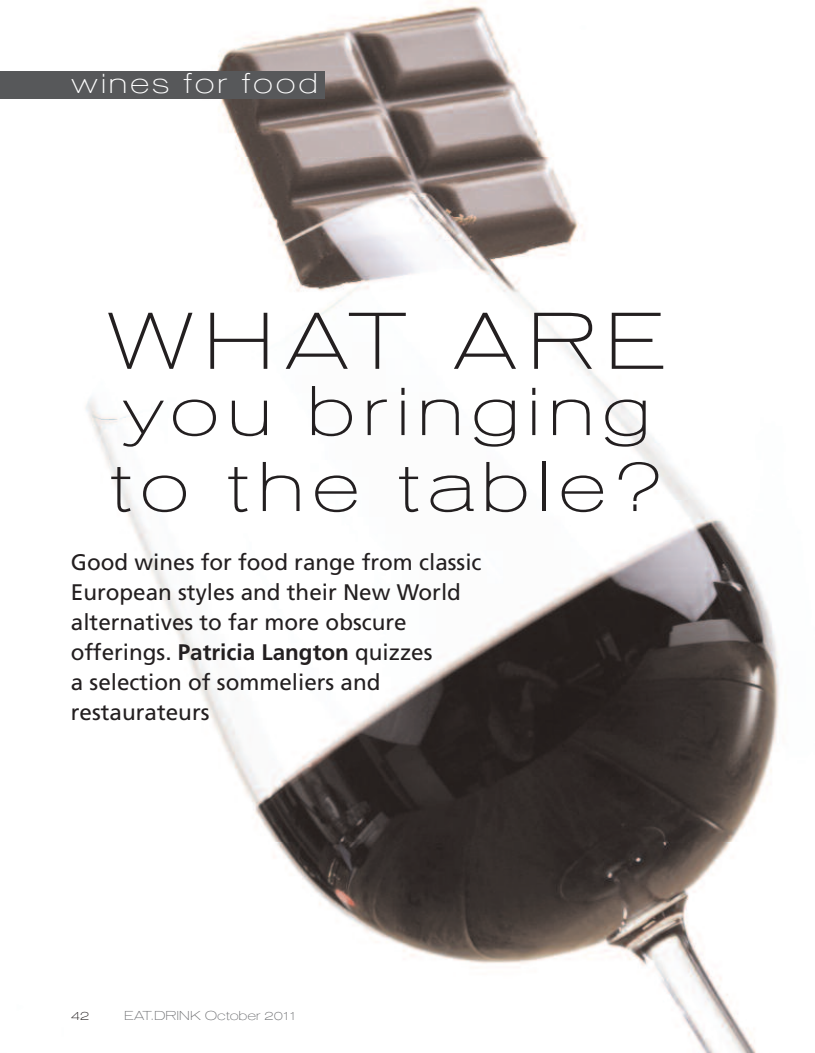
<style>
.page{position:relative;width:815px;height:1053px;background:#fff}
.page>*{position:absolute;margin:0;border:0;box-sizing:border-box;transform-origin:0 0}
.t1{font:200 expanded 77.5px "AT Gothic";letter-spacing:.125em;color:#231f20}
.t2{font:200 expanded 67.88px/75.9px "AT Gothic";letter-spacing:.125em;color:#231f20}
.t3{font:200 expanded 27.5px "AT Gothic";letter-spacing:.1em;color:#fff}
.t4{font:22.5px/30px "Frutiger";color:#231f20}
.t5{font:200 expanded 12.5px "AT Gothic";color:#6c6d70}
.t6{font:200 expanded 12.5px "AT Gothic";color:#231f20}
.s1{font-weight:700}
</style>
<div class="page">
<img style="left:86px;top:0;width:693px;height:1052px">
<div style="left:0;top:71px;width:325px;height:28px;background:#57585a"></div>
<p class="t3" style="left:71px;top:73px;width:248px">wines for food</p>
<h1 class="t1" style="left:106px;top:313px;width:561px">WHAT ARE</h1>
<h2 class="t2" style="left:109px;top:378px;width:555px">you bringing to the table?</h2>
<p class="t4" style="left:71px;top:549px;width:412px">Good wines for food range from classic<br>European styles and their New World alternatives to far more obscure offerings. <span class="s1">Patricia Langton</span> quizzes<br>a selection of sommeliers and restaurateurs</p>
<p class="t6" style="left:71px;top:1011px;width:20px">42</p>
<p class="t5" style="left:124px;top:1011px;width:175px">EAT.DRINK October 2011</p>
</div>
